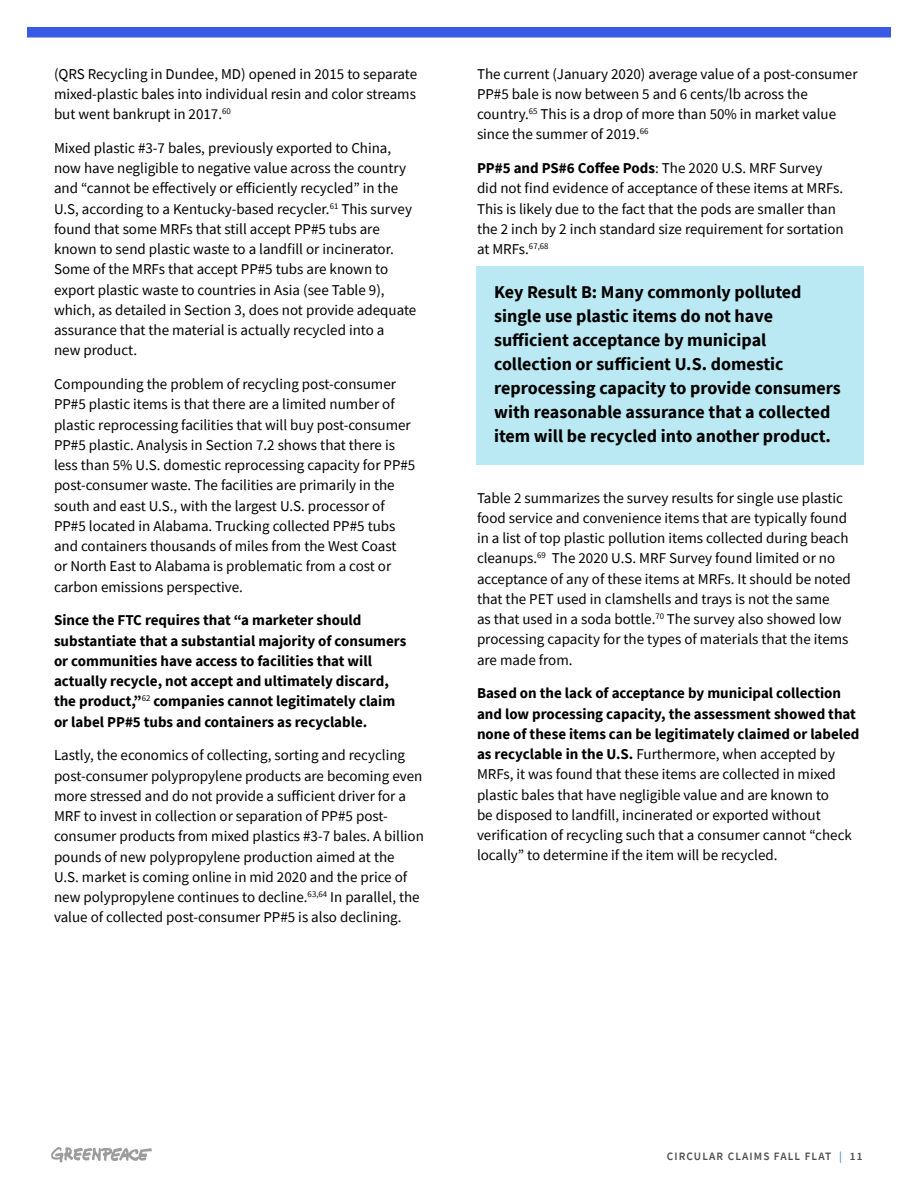
<style>
.page{position:relative;width:918px;height:1188px;background:#fff}
.page>*{position:absolute;margin:0;border:0;box-sizing:border-box;transform-origin:0 0}
.Box_Text{font:700 18px/24px "Source Sans Pro";color:#000}
.Body_-_Main{font:15px/20.2px "Source Sans Pro";color:#000}
.Body_-_Main-2{font:700 15px/20.2px "Source Sans Pro";color:#000}
.t1{font:600 11.25px "Source Sans Pro";letter-spacing:.1em;color:#4d4d4f}
.s1{font-weight:700}
.s2{color:#4f96c3}
</style>
<div class="page">
<div style="left:27px;top:27px;width:864px;height:11px;background:#395ae4"></div>
<svg style="left:51px;top:1147px;width:101px;height:16px"></svg>
<div style="left:476px;top:266px;width:387px;height:198px;background:#bae9f3"></div>
<p class="Body_-_Main" style="left:54px;top:63px;width:365px;text-align:justify">(QRS Recycling in Dundee, MD) opened in 2015 to separate mixed-plastic bales into individual resin and color streams but went bankrupt in 2017.<sup>60</sup></p>
<p class="Body_-_Main" style="left:54px;top:138px;width:364px">Mixed plastic #3-7 bales, previously exported to China, now have negligible to negative value across the country and “cannot be effectively or efficiently recycled” in the U.S, according to a Kentucky-based recycler.<sup>61</sup> This survey found that some MRFs that still accept PP#5 tubs are known to send plastic waste to a landfill or incinerator.<br>Some of the MRFs that accept PP#5 tubs are known to export plastic waste to countries in Asia (see Table 9), which, as detailed in Section 3, does not provide adequate assurance that the material is actually recycled into a<br>new product.</p>
<p class="Body_-_Main" style="left:54px;top:374px;width:363px">Compounding the problem of recycling post-consumer PP#5 plastic items is that there are a limited number of plastic reprocessing facilities that will buy post-consumer PP#5 plastic. Analysis in Section 7.2 shows that there is less than 5% U.S. domestic reprocessing capacity for PP#5 post-consumer waste. The facilities are primarily in the south and east U.S., with the largest U.S. processor of PP#5 located in Alabama. Trucking collected PP#5 tubs and containers thousands of miles from the West Coast<br>or North East to Alabama is problematic from a cost or carbon emissions perspective.</p>
<p class="Body_-_Main-2" style="left:54px;top:610px;width:354px">Since the FTC requires that “a marketer should substantiate that a substantial majority of consumers or communities have access to facilities that will actually recycle, not accept and ultimately discard, the product,”<sup>62</sup> companies cannot legitimately claim or label PP#5 tubs and containers as recyclable.</p>
<p class="Body_-_Main" style="left:54px;top:745px;width:371px">Lastly, the economics of collecting, sorting and recycling post-consumer polypropylene products are becoming even more stressed and do not provide a sufficient driver for a MRF to invest in collection or separation of PP#5 post&shy;consumer products from mixed plastics #3-7 bales. A billion pounds of new polypropylene production aimed at the<br>U.S. market is coming online in mid 2020 and the price of new polypropylene continues to decline.<sup>63,64</sup> In parallel, the value of collected post-consumer PP#5 is also declining.</p>
<p class="Body_-_Main" style="left:477px;top:63px;width:382px">The current (January 2020) average value of a post-consumer PP#5 bale is now between 5 and 6 cents/lb across the country.<sup>65</sup> This is a drop of more than 50% in market value since the summer of 2019.<sup>66</sup></p>
<p class="Body_-_Main" style="left:477px;top:158px;width:368px"><span class="s1">PP#5 and PS#6 Coffee Pods</span>: The 2020 U.S. MRF Survey did not find evidence of acceptance of these items at MRFs.<br>This is likely due to the fact that the pods are smaller than the 2 inch by 2 inch standard size requirement for sortation at MRFs.<sup>67,68</sup></p>
<p class="Box_Text" style="left:494px;top:280px;width:348px">Key Result B: Many commonly polluted single use plastic items do not have sufficient acceptance by municipal collection or sufficient U.S. domestic reprocessing capacity to provide consumers with reasonable assurance that a collected item will be recycled into another product.</p>
<p class="Body_-_Main" style="left:477px;top:487px;width:375px">Table 2 summarizes the survey results for single use plastic food service and convenience items that are typically found in a list of top plastic pollution items collected during beach cleanups.<sup>69</sup> The 2020 U.S. MRF Survey found limited or no acceptance of any of these items at MRFs. It should be noted that the PET used in clamshells and trays is not the same<br>as that used in a soda bottle.<sup>70</sup> The survey also showed low processing capacity for the types of materials that the items are made from.</p>
<p class="Body_-_Main" style="left:477px;top:683px;width:384px"><span class="s1">Based on the lack of acceptance by municipal collection and low processing capacity, the assessment showed that none of these items can be legitimately claimed or labeled as recyclable in the U.S.</span> Furthermore, when accepted by MRFs, it was found that these items are collected in mixed plastic bales that have negligible value and are known to<br>be disposed to landfill, incinerated or exported without verification of recycling such that a consumer cannot “check locally” to determine if the item will be recycled.</p>
<p class="t1" style="left:667px;top:1149px;width:197px">CIRCULAR CLAIMS FALL FLAT <span class="s2">|</span> 11</p>
</div>
